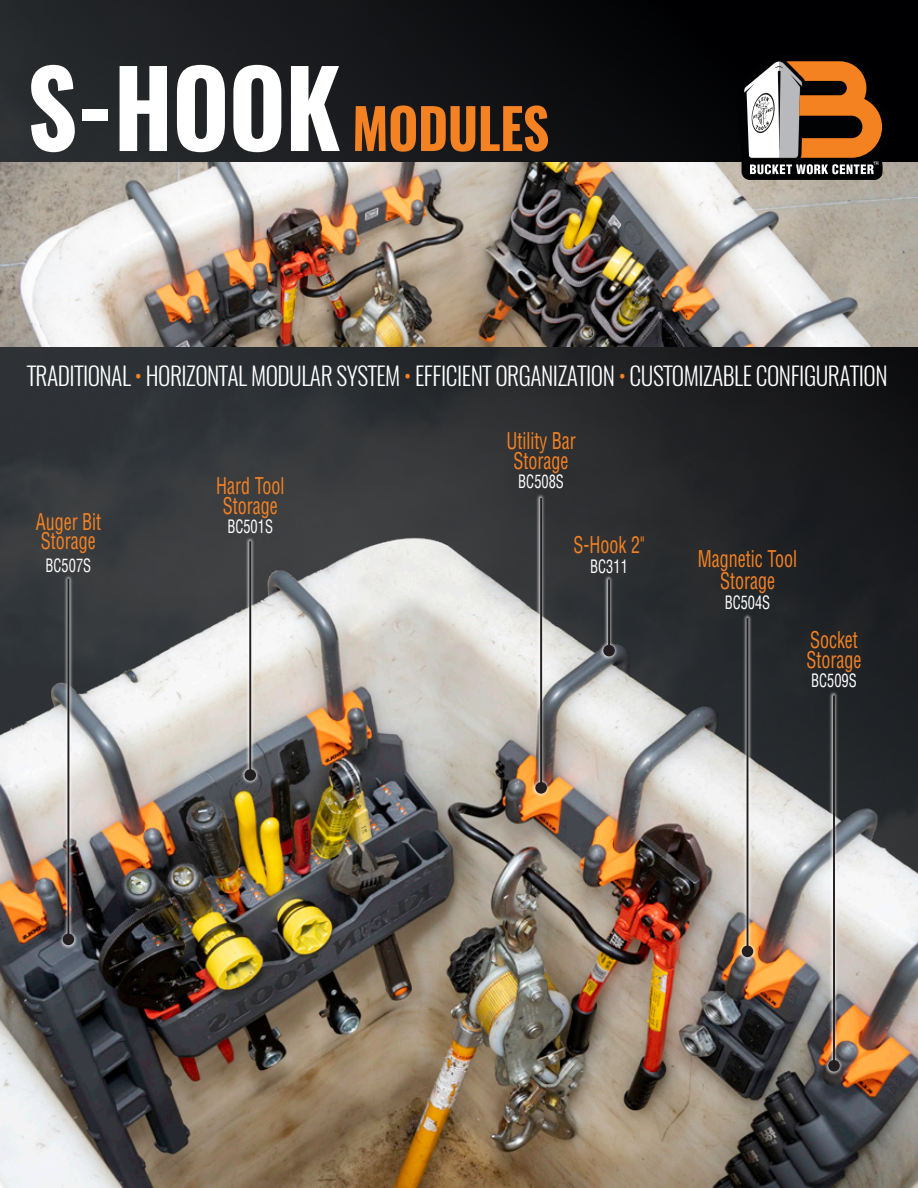
<style>
.page{position:relative;width:918px;height:1188px;background:#fff}
.page>*{position:absolute;margin:0;border:0;box-sizing:border-box;transform-origin:0 0}
.t1{font:700 55.5px "Oswald";letter-spacing:-.01em;color:#f58222;scale:.94 1}
.t2{font:300 25.2px "Oswald";letter-spacing:-.02em;color:#fff;scale:.93 1}
.t3{font:condensed 22.5px/19.5px "Helvetica LT Std";color:#f58222;scale:.8 1}
.t4{font:condensed 18px "Helvetica LT Std";color:#fff;scale:.8 1}
.s1{font-size:105px;color:#fff}
.s2{color:#f58222}
</style>
<div class="page">
<svg style="left:0;top:0;width:918px;height:507px;background:#1f2023"></svg>
<img style="left:0;top:162px;width:918px;height:185px">
<img style="left:0;top:507px;width:918px;height:681px">
<div style="left:737px;top:614px;width:20px;height:347px;background:#fff;opacity:.75"></div>
<hr style="left:747px;top:618px;width:1px;height:333px;background:#231f20">
<div style="left:742px;top:946px;width:11px;height:11px;background:#231f20;border-radius:50%"></div>
<div style="left:531px;top:494px;width:20px;height:304px;background:#fff;opacity:.75"></div>
<hr style="left:540px;top:498px;width:2px;height:290px;background:#231f20">
<div style="left:535px;top:782px;width:12px;height:12px;background:#231f20;border-radius:50%"></div>
<div style="left:599px;top:575px;width:20px;height:86px;background:#fff;opacity:.75"></div>
<hr style="left:608px;top:579px;width:2px;height:72px;background:#231f20">
<div style="left:603px;top:645px;width:12px;height:11px;background:#231f20;border-radius:50%"></div>
<div style="left:58px;top:575px;width:20px;height:374px;background:#fff;opacity:.75"></div>
<hr style="left:67px;top:579px;width:2px;height:360px;background:#231f20">
<div style="left:63px;top:934px;width:11px;height:11px;background:#231f20;border-radius:50%"></div>
<div style="left:824px;top:691px;width:20px;height:385px;background:#fff;opacity:.75"></div>
<hr style="left:833px;top:695px;width:2px;height:371px;background:#231f20">
<div style="left:828px;top:1060px;width:12px;height:12px;background:#231f20;border-radius:50%"></div>
<div style="left:240px;top:537px;width:20px;height:248px;background:#fff;opacity:.75"></div>
<hr style="left:249px;top:541px;width:2px;height:234px;background:#231f20">
<div style="left:244px;top:769px;width:12px;height:12px;background:#231f20;border-radius:50%"></div>
<svg style="left:737px;top:53px;width:154px;height:127px;background:#785c44"></svg>
<h1 class="t1" style="left:27px;top:90px;width:557px"><span class="s1">S-HOOK</span> MODULES</h1>
<p class="t2" style="left:27px;top:359px;width:927px">TRADITIONAL <span class="s2">•</span> HORIZONTAL MODULAR SYSTEM <span class="s2">•</span> EFFICIENT ORGANIZATION <span class="s2">•</span> CUSTOMIZABLE CONFIGURATION</p>
<p class="t3" style="left:36px;top:512px;width:83px">Auger Bit<br>Storage</p>
<p class="t4" style="left:46px;top:554px;width:59px">BC507S</p>
<p class="t3" style="left:216px;top:476px;width:87px">Hard Tool<br>Storage</p>
<p class="t4" style="left:227px;top:515px;width:59px">BC501S</p>
<p class="t3" style="left:506px;top:431px;width:88px;text-align:center">Utility Bar<br>Storage</p>
<p class="t4" style="left:518px;top:471px;width:59px">BC508S</p>
<p class="t3" style="left:574px;top:535px;width:90px">S-Hook 2"</p>
<p class="t4" style="left:590px;top:555px;width:49px">BC311</p>
<p class="t3" style="left:698px;top:547px;width:125px;line-height:22.5px;text-align:center">Magnetic Tool<br>Storage</p>
<p class="t4" style="left:725px;top:591px;width:59px">BC504S</p>
<p class="t3" style="left:806px;top:630px;width:70px">Socket<br>Storage</p>
<p class="t4" style="left:811px;top:669px;width:59px">BC509S</p>
</div>
